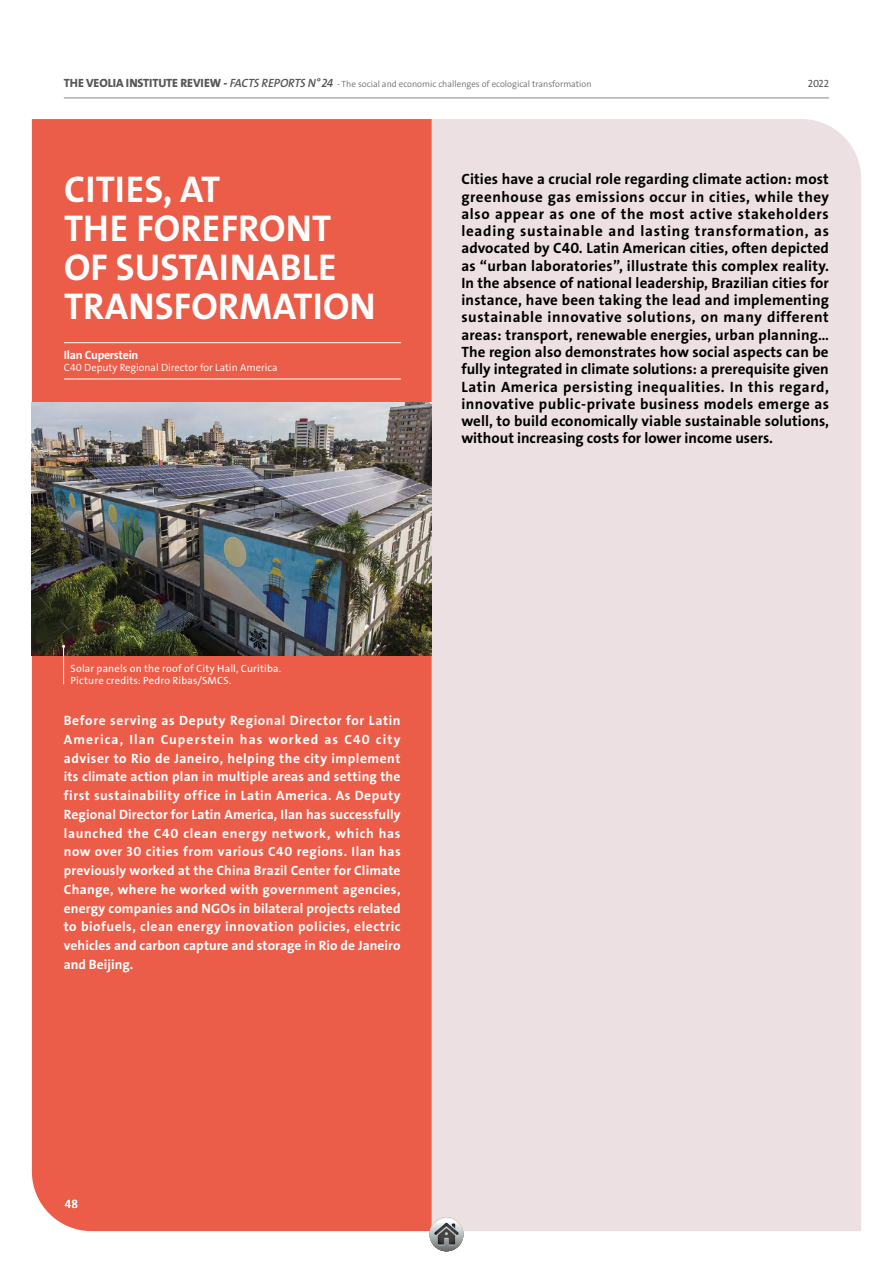
<style>
.page{position:relative;width:893px;height:1263px;background:#fff}
.page>*{position:absolute;margin:0;border:0;box-sizing:border-box;transform-origin:0 0}
.t1{font:37.5px/39px "The Sans Veolia W7 Bld";letter-spacing:.005em;color:#fff}
.t2{font:15px/17.2px "The Sans Veolia W7 Bld";color:#000;text-align:justify}
.t3{font:13.5px/18.8px "The Sans Veolia W7 Bld";letter-spacing:.005em;color:#fff;text-align:justify}
.t4{font:12px "The Sans Veolia W7 Bld";letter-spacing:-.025em;color:#fff}
.t5{font:12px "The Sans Veolia W5 Pla";color:#fff}
.t6{font:10.5px/12px "The Sans Veolia W5 Pla";letter-spacing:.02em;color:#fff}
.t7{font:10.5px "The Sans Veolia W4 Se Lig";color:#fff}
.t8{font:10.5px "The Sans Veolia W5 Pla";color:#575756}
.t9{font:9px "The Sans Veolia W4 Se Lig";color:#706f6f}
.s1{font-family:"The Sans Veolia W8 Ex Bld";font-size:12px;color:#575756}
.s2{font-family:"The Sans Veolia W6 Se Bld It";font-size:12px;color:#575756}
</style>
<div class="page">
<div style="left:432px;top:119px;width:429px;height:1112px;background:#ece0e2"></div>
<div style="left:32px;top:119px;width:400px;height:1112px;background:#eb5d48"></div>
<img style="left:32px;top:403px;width:400px;height:252px">
<hr style="left:64px;top:342px;width:337px;height:1px;background:#fff">
<hr style="left:64px;top:379px;width:337px;height:1px;background:#fff">
<hr style="left:63px;top:646px;width:1px;height:38px;background:#fff">
<hr style="left:64px;top:98px;width:765px;height:1px;background:#878787">
<svg style="left:429px;top:1217px;width:34px;height:34px"></svg>
<svg style="left:433px;top:1218px;width:26px;height:27px"></svg>
<p class="t9" style="left:64px;top:78px;width:529px"><span class="s1">THE VEOLIA INSTITUTE REVIEW -</span> <span class="s2">FACTS REPORTS N°24</span> - The social and economic challenges of ecological transformation</p>
<p class="t8" style="left:808px;top:77px;width:22px">2022</p>
<h1 class="t1" style="left:64px;top:170px;width:313px">CITIES, AT<br>THE FOREFRONT<br>OF SUSTAINABLE<br>TRANSFORMATION</h1>
<p class="t4" style="left:64px;top:347px;width:76px">Ilan Cuperstein</p>
<p class="t7" style="left:64px;top:361px;width:215px">C40 Deputy Regional Director for Latin America</p>
<p class="t2" style="left:461px;top:171px;width:369px">Cities have a crucial role regarding climate action: most greenhouse gas emissions occur in cities, while they also appear as one of the most active stakeholders leading sustainable and lasting transformation, as advocated by C40. Latin American cities, often depicted as “urban laboratories”, illustrate this complex reality.<br>In the absence of national leadership, Brazilian cities for instance, have been taking the lead and implementing sustainable innovative solutions, on many different areas: transport, renewable energies, urban planning...<br>The region also demonstrates how social aspects can be fully integrated in climate solutions: a prerequisite given Latin America persisting inequalities. In this regard, innovative public-private business models emerge as well, to build economically viable sustainable solutions, without increasing costs for lower income users.</p>
<p class="t6" style="left:71px;top:662px;width:212px">Solar panels on the roof of City Hall, Curitiba.<br>Picture credits: Pedro Ribas/SMCS.</p>
<p class="t3" style="left:64px;top:711px;width:338px">Before serving as Deputy Regional Director for Latin America, Ilan Cuperstein has worked as C40 city adviser to Rio de Janeiro, helping the city implement its climate action plan in multiple areas and setting the first sustainability office in Latin America. As Deputy Regional Director for Latin America, Ilan has successfully launched the C40 clean energy network, which has now over 30 cities from various C40 regions. Ilan has previously worked at the China Brazil Center for Climate Change, where he worked with government agencies, energy companies and NGOs in bilateral projects related to biofuels, clean energy innovation policies, electric vehicles and carbon capture and storage in Rio de Janeiro and Beijing.</p>
<p class="t5" style="left:65px;top:1196px;width:15px">48</p>
</div>
